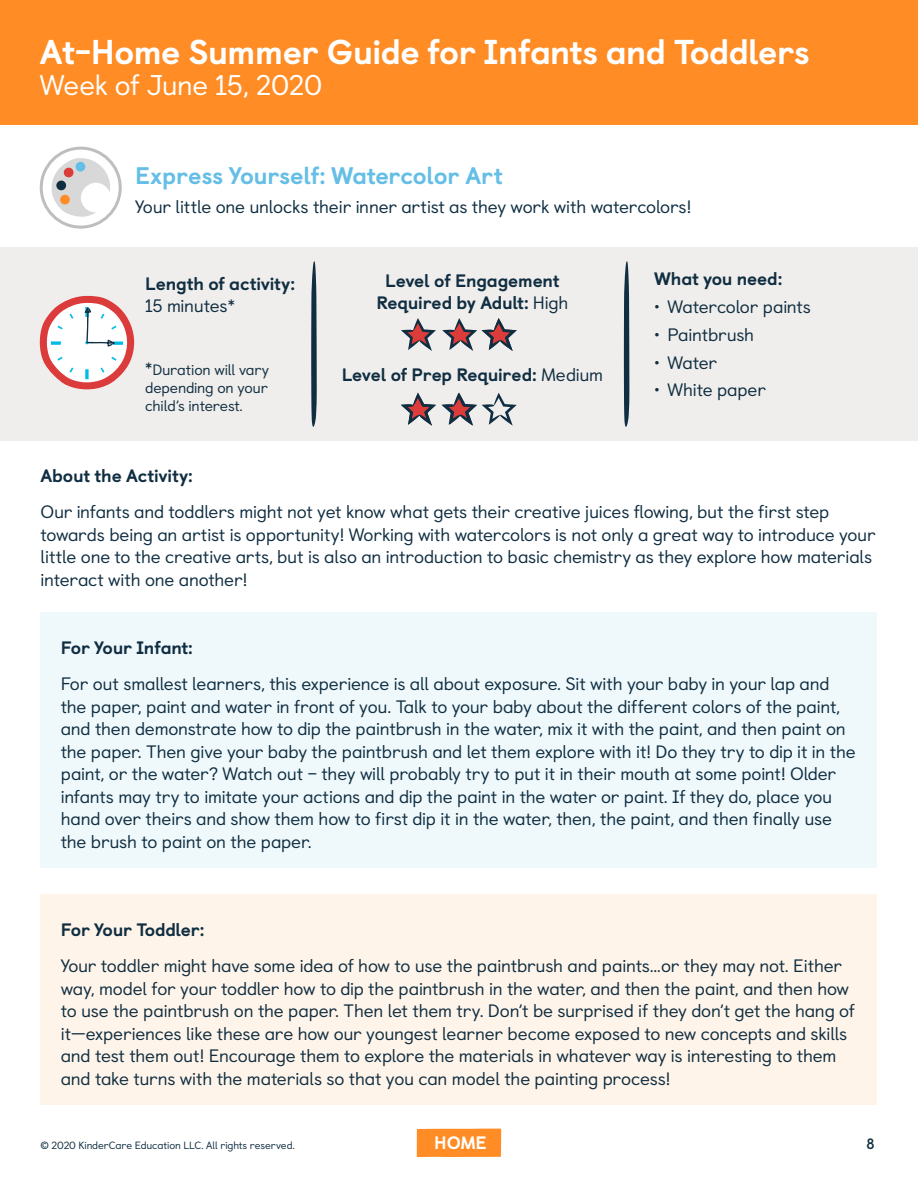
<style>
.page{position:relative;width:918px;height:1188px;background:#fff}
.page>*{position:absolute;margin:0;border:0;box-sizing:border-box;transform-origin:0 0}
.t1{font:800 34.5px "Castledown";letter-spacing:-.015em;color:#fff}
.t2{font:28.5px "Castledown";letter-spacing:-.02em;color:#fff}
.t3{font:800 24px "Castledown";letter-spacing:-.01em;color:#64bee6}
.t4{font:18px/22.5px "Castledown";letter-spacing:-.015em;color:#102e41}
.t5{font:800 18px/22.5px "Castledown";letter-spacing:-.01em;color:#102e41;text-align:center}
.t6{font:800 18px "Castledown";color:#fff}
.t7{font:15px/18px "Castledown";letter-spacing:-.015em;color:#102e41;text-align:justify}
.t8{font:700 15px "Castledown";color:#102e41}
.t9{font:10.5px "Castledown";letter-spacing:-.01em;color:#102e41}
.s1{font-size:18px}
.s2{font-weight:400}
</style>
<div class="page">
<div style="left:417px;top:1129px;width:84px;height:28px;background:#ff8c24"></div>
<div style="left:0;top:0;width:918px;height:125px;background:#ff8c24"></div>
<div style="left:1px;top:247px;width:917px;height:194px;background:#f0eeec"></div>
<div style="left:40px;top:613px;width:838px;height:255px;background:#eff9fc"></div>
<div style="left:40px;top:895px;width:838px;height:210px;background:#fff4e9"></div>
<svg style="left:41px;top:148px;width:79px;height:79px"></svg>
<svg style="left:51px;top:158px;width:59px;height:59px"></svg>
<div style="left:40px;top:147px;width:82px;height:82px;border:3px solid #bebebe;border-radius:50%"></div>
<svg style="left:311px;top:261px;width:6px;height:166px"></svg>
<svg style="left:624px;top:261px;width:5px;height:166px"></svg>
<svg style="left:401px;top:318px;width:35px;height:33px"></svg>
<svg style="left:442px;top:318px;width:75px;height:33px"></svg>
<svg style="left:401px;top:393px;width:116px;height:33px"></svg>
<svg style="left:40px;top:296px;width:94px;height:93px"></svg>
<h1 class="t1" style="left:40px;top:24px;width:772px">At-Home Summer Guide for Infants and Toddlers</h1>
<h2 class="t2" style="left:40px;top:63px;width:284px">Week of June 15, 2020</h2>
<h3 class="t3" style="left:135px;top:156px;width:369px">Express Yourself: Watercolor Art</h3>
<p class="t4" style="left:135px;top:194px;width:558px">Your little one unlocks their inner artist as they work with watercolors!</p>
<p class="t5" style="left:145px;top:270px;width:152px">Length of activity:</p>
<p class="t4" style="left:145px;top:293px;width:91px">15 minutes*</p>
<p class="t7" style="left:145px;top:359px;width:126px"><span class="s1">*</span>Duration will vary depending on your child’s interest.</p>
<p class="t5" style="left:376px;top:268px;width:194px">Level of Engagement<br>Required by Adult: <span class="s2">High</span></p>
<p class="t5" style="left:342px;top:362px;width:263px">Level of Prep Required: <span class="s2">Medium</span></p>
<p class="t5" style="left:654px;top:266px;width:130px">What you need:</p>
<p class="t4" style="left:654px;top:294px;width:158px">• Watercolor paints</p>
<p class="t4" style="left:654px;top:322px;width:102px">• Paintbrush</p>
<p class="t4" style="left:654px;top:349px;width:65px">• Water</p>
<p class="t4" style="left:654px;top:377px;width:113px">• White paper</p>
<p class="t5" style="left:40px;top:463px;width:154px">About the Activity:</p>
<p class="t4" style="left:40px;top:499px;width:837px">Our infants and toddlers might not yet know what gets their creative juices flowing, but the first step towards being an artist is opportunity! Working with watercolors is not only a great way to introduce your little one to the creative arts, but is also an introduction to basic chemistry as they explore how materials interact with one another!</p>
<p class="t5" style="left:61px;top:635px;width:134px">For Your Infant:</p>
<p class="t4" style="left:61px;top:671px;width:796px">For out smallest learners, this experience is all about exposure. Sit with your baby in your lap and the paper, paint and water in front of you. Talk to your baby about the different colors of the paint, and then demonstrate how to dip the paintbrush in the water, mix it with the paint, and then paint on the paper. Then give your baby the paintbrush and let them explore with it! Do they try to dip it in the paint, or the water? Watch out – they will probably try to put it in their mouth at some point! Older infants may try to imitate your actions and dip the paint in the water or paint. If they do, place you hand over theirs and show them how to first dip it in the water, then, the paint, and then finally use the brush to paint on the paper.</p>
<p class="t5" style="left:61px;top:917px;width:145px">For Your Toddler:</p>
<p class="t4" style="left:61px;top:953px;width:796px">Your toddler might have some idea of how to use the paintbrush and paints…or they may not. Either way, model for your toddler how to dip the paintbrush in the water, and then the paint, and then how to use the paintbrush on the paper. Then let them try. Don’t be surprised if they don’t get the hang of it—experiences like these are how our youngest learner become exposed to new concepts and skills and test them out! Encourage them to explore the materials in whatever way is interesting to them and take turns with the materials so that you can model the painting process!</p>
<p class="t9" style="left:40px;top:1137px;width:256px">© 2020 KinderCare Education LLC. All rights reserved.</p>
<p class="t6" style="left:434px;top:1128px;width:54px">HOME</p>
<p class="t8" style="left:866px;top:1132px;width:10px">8</p>
</div>
